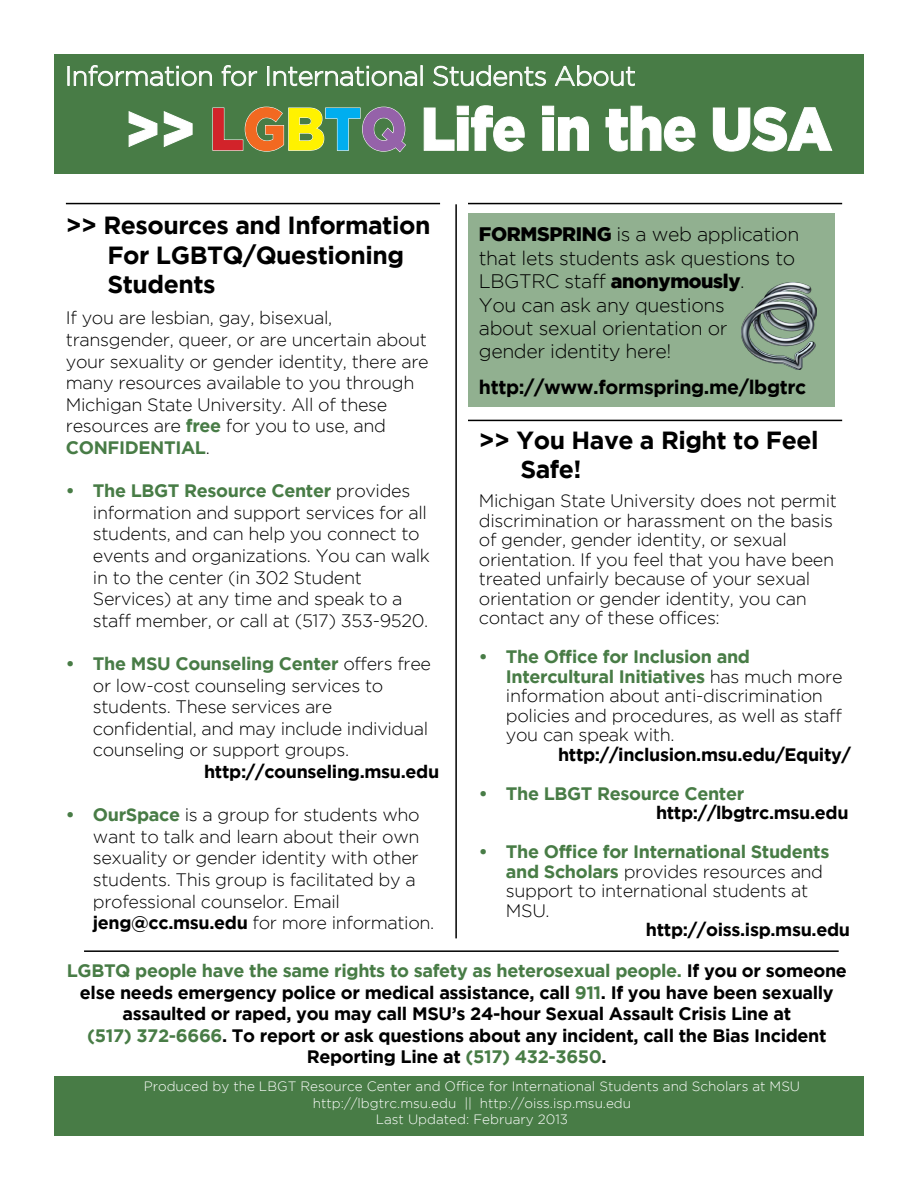
<style>
.page{position:relative;width:918px;height:1188px;background:#fff}
.page>*{position:absolute;margin:0;border:0;box-sizing:border-box;transform-origin:0 0}
.t1{font:900 60.45px "Gotham";letter-spacing:-.015em;color:#fff;scale:.93 1}
.t2{font:300 27px "Gotham";letter-spacing:-.02em;color:#fff}
.t3{font:700 24.75px/29.7px "Gotham";letter-spacing:-.02em;color:#000}
.t4{font:300 19.5px/23.4px "Gotham";letter-spacing:-.02em;color:#000}
.t5{font:700 19.5px "Gotham";letter-spacing:-.02em;color:#000}
.t6{font:300 18px/21.6px "Gotham";letter-spacing:-.02em;color:#000}
.t7{font:700 18px/21.6px "Gotham";letter-spacing:-.02em;color:#000;text-align:center}
.t8{font:700 18px "Gotham";letter-spacing:-.02em;color:#487c46}
.t9{font:300 13.5px/16.2px "Gotham";color:#fff;text-align:center}
.s1{color:#d2232a}
.s2{color:#f26921}
.s3{color:#fff200}
.s4{color:#00aeef}
.s5{color:#9562a9}
.s6{font-weight:700;color:#487c46}
.s7{font-weight:700}
.s8{font-weight:900}
.s9{color:#487c46}
</style>
<div class="page">
<div style="left:54px;top:54px;width:810px;height:119px;background:#487c46"></div>
<div style="left:67px;top:66px;width:3px;height:20px;border:1px solid #fff"></div>
<svg style="left:73px;top:65px;width:139px;height:22px"></svg>
<svg style="left:221px;top:65px;width:36px;height:21px"></svg>
<div style="left:267px;top:66px;width:2px;height:20px;border:1px solid #fff"></div>
<svg style="left:273px;top:66px;width:144px;height:21px"></svg>
<div style="left:421px;top:65px;width:2px;height:21px;border:1px solid #fff"></div>
<svg style="left:433px;top:65px;width:113px;height:22px"></svg>
<svg style="left:555px;top:65px;width:80px;height:22px"></svg>
<svg style="left:128px;top:111px;width:65px;height:36px"></svg>
<svg style="left:212px;top:106px;width:194px;height:47px"></svg>
<svg style="left:423px;top:105px;width:102px;height:47px"></svg>
<svg style="left:542px;top:105px;width:47px;height:46px"></svg>
<svg style="left:605px;top:105px;width:91px;height:47px"></svg>
<svg style="left:712px;top:106px;width:121px;height:46px"></svg>
<hr style="left:66px;top:203px;width:374px;height:1px;background:#000">
<div style="left:54px;top:1076px;width:810px;height:59px;background:#487c46"></div>
<hr style="left:468px;top:420px;width:374px;height:1px;background:#000">
<hr style="left:455px;top:204px;width:2px;height:734px;background:#000">
<hr style="left:84px;top:950px;width:755px;height:2px;background:#000">
<hr style="left:468px;top:203px;width:374px;height:1px;background:#000">
<div style="left:468px;top:214px;width:366px;height:193px;background:#91b090"></div>
<img style="left:741px;top:283px;width:75px;height:87px">
<h2 class="t2" style="left:65px;top:61px;width:573px">Information for International Students About</h2>
<h1 class="t1" style="left:125px;top:94px;width:762px">&gt;&gt; <span class="s1">L</span><span class="s2">G</span><span class="s3">B</span><span class="s4">T</span><span class="s5">Q</span> Life in the USA</h1>
<h3 class="t3" style="left:107px;top:210px;width:324px;text-indent:-42px">&gt;&gt; Resources and Information<br>For LGBTQ/Questioning<br>Students</h3>
<p class="t6" style="left:66px;top:307px;width:364px">If you are lesbian, gay, bisexual, transgender, queer, or are uncertain about your sexuality or gender identity, there are many resources available to you through Michigan State University. All of these resources are <span class="s6">free</span> for you to use, and <span class="s6">CONFIDENTIAL</span>.</p>
<p class="t6" style="left:93px;top:480px;width:339px;text-indent:-27px"><span class="s6">• The LBGT Resource Center</span> provides information and support services for all students, and can help you connect to events and organizations. You can walk in to the center (in 302 Student Services) at any time and speak to a staff member, or call at (517) 353-9520.</p>
<p class="t6" style="left:93px;top:653px;width:340px;text-indent:-27px"><span class="s6">• The MSU Counseling Center</span> offers free or low-cost counseling services to students. These services are confidential, and may include individual counseling or support groups.</p>
<p class="t7" style="left:204px;top:760px;width:237px">http://counseling.msu.edu</p>
<p class="t6" style="left:93px;top:804px;width:343px;text-indent:-27px"><span class="s6">• OurSpace</span> is a group for students who want to talk and learn about their own sexuality or gender identity with other students. This group is facilitated by a professional counselor. Email <span class="s7">jeng@cc.msu.edu</span> for more information.</p>
<p class="t4" style="left:479px;top:222px;width:322px"><span class="s8">FORMSPRING</span> is a web application that lets students ask questions to<br>LBGTRC staff <span class="s8">anonymously</span>.<br>You can ask any questions<br>about sexual orientation or<br>gender identity here!</p>
<p class="t5" style="left:479px;top:376px;width:329px">http://www.formspring.me/lbgtrc</p>
<h3 class="t3" style="left:520px;top:424px;width:300px;text-indent:-42px">&gt;&gt; You Have a Right to Feel<br>Safe!</h3>
<p class="t6" style="left:479px;top:491px;width:360px;line-height:19.5px">Michigan State University does not permit discrimination or harassment on the basis of gender, gender identity, or sexual orientation. If you feel that you have been treated unfairly because of your sexual orientation or gender identity, you can contact any of these offices:</p>
<p class="t6" style="left:506px;top:647px;width:338px;line-height:19.5px;text-indent:-27px"><span class="s6">• The Office for Inclusion and Intercultural Initiatives</span> has much more information about anti-discrimination policies and procedures, as well as staff you can speak with.</p>
<p class="t7" style="left:558px;top:743px;width:295px">http://inclusion.msu.edu/Equity/</p>
<p class="t8" style="left:479px;top:783px;width:267px">• The LBGT Resource Center</p>
<p class="t7" style="left:656px;top:801px;width:194px">http://lbgtrc.msu.edu</p>
<p class="t6" style="left:506px;top:842px;width:325px;line-height:19.5px;text-indent:-27px"><span class="s6">• The Office for International Students and Scholars</span> provides resources and support to international students at<br>MSU.</p>
<p class="t7" style="left:646px;top:918px;width:206px">http://oiss.isp.msu.edu</p>
<p class="t7" style="left:67px;top:959px;width:782px"><span class="s9">LGBTQ people have the same rights to safety as heterosexual people.</span> If you or someone else needs emergency police or medical assistance, call <span class="s9">911</span>. If you have been sexually assaulted or raped, you may call MSU’s 24-hour Sexual Assault Crisis Line at<br><span class="s9">(517) 372-6666</span>. To report or ask questions about any incident, call the Bias Incident Reporting Line at <span class="s9">(517) 432-3650</span>.</p>
<p class="t9" style="left:144px;top:1078px;width:658px">Produced by the LBGT Resource Center and Office for International Students and Scholars at MSU http://lbgtrc.msu.edu || http://oiss.isp.msu.edu<br>Last Updated: February 2013</p>
</div>
